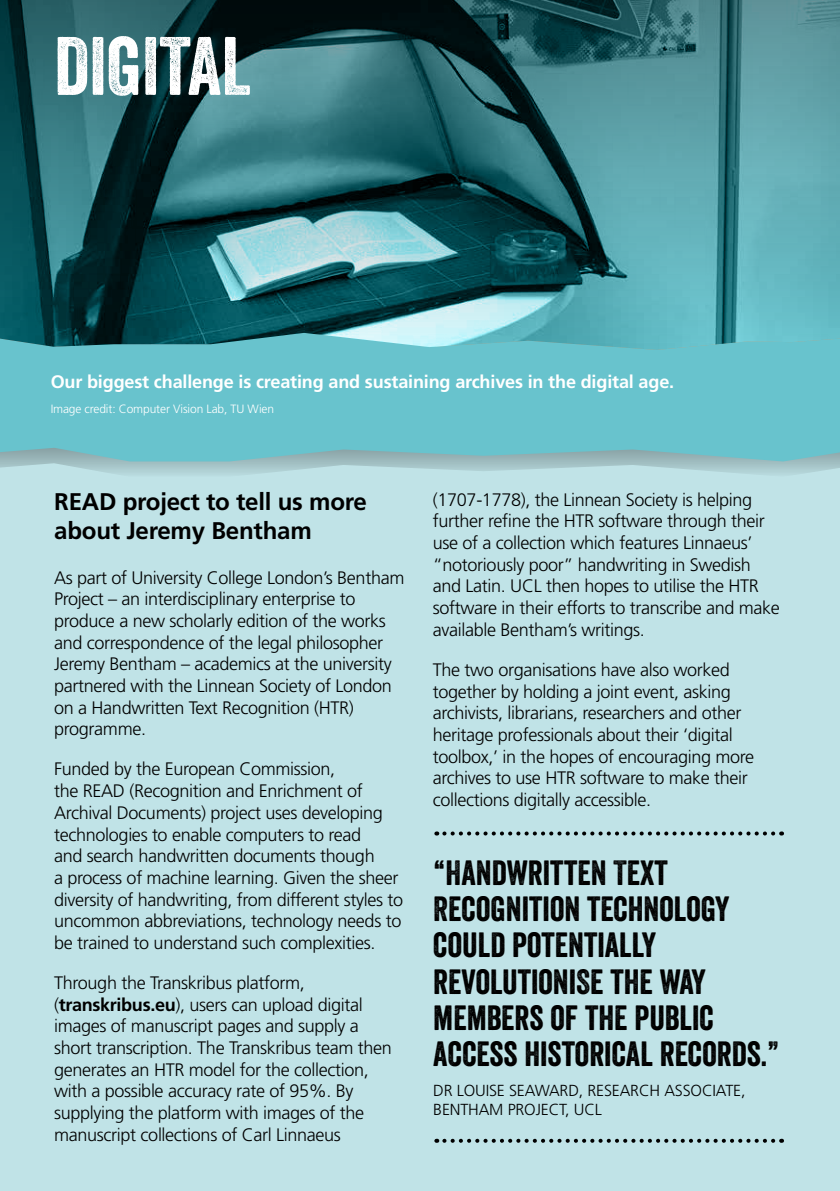
<style>
.page{position:relative;width:840px;height:1191px;background:#fff}
.page>*{position:absolute;margin:0;border:0;box-sizing:border-box;transform-origin:0 0}
.t1{font:80px "Veneer";color:#fff}
.t2{font:34px/36px "Veneer";color:#000}
.t3{font:700 24px/28.8px "Frutiger";letter-spacing:-.01em;color:#000}
.t4{font:300 18px/21.6px "Frutiger";letter-spacing:-.02em;color:#000}
.t5{font:700 18px "Frutiger";letter-spacing:-.01em;color:#fff}
.t6{font:300 16px/19.2px "Frutiger";letter-spacing:-.01em;color:#000}
.t7{font:300 12px "Frutiger";letter-spacing:-.01em;color:#fff}
.s1{font-weight:700}
</style>
<div class="page">
<div style="left:0;top:436px;width:839px;height:755px;background:#c0e3e7"></div>
<svg style="left:0;top:461px;width:839px;height:13px"></svg>
<svg style="left:444px;top:1138px;width:337px;height:4px"></svg>
<svg style="left:444px;top:831px;width:337px;height:4px"></svg>
<div style="left:0;top:350px;width:839px;height:111px;background:#68c3cd"></div>
<svg style="left:0;top:0;width:839px;height:350px;background:#367279"></svg>
<h1 class="t1" style="left:54px;top:17px;width:198px">DIGITAL</h1>
<p class="t5" style="left:51px;top:371px;width:624px">Our biggest challenge is creating and sustaining archives in the digital age.</p>
<p class="t7" style="left:51px;top:402px;width:225px">Image credit: Computer Vision Lab, TU Wien</p>
<h3 class="t3" style="left:54px;top:487px;width:314px">READ project to tell us more about Jeremy Bentham</h3>
<p class="t4" style="left:54px;top:567px;width:351px">As part of University College London’s Bentham Project – an interdisciplinary enterprise to produce a new scholarly edition of the works and correspondence of the legal philosopher Jeremy Bentham – academics at the university partnered with the Linnean Society of London on a Handwritten Text Recognition (HTR) programme.</p>
<p class="t4" style="left:54px;top:758px;width:350px">Funded by the European Commission,<br>the READ (Recognition and Enrichment of Archival Documents) project uses developing technologies to enable computers to read<br>and search handwritten documents though<br>a process of machine learning. Given the sheer diversity of handwriting, from different styles to uncommon abbreviations, technology needs to be trained to understand such complexities.</p>
<p class="t4" style="left:54px;top:972px;width:339px">Through the Transkribus platform, (<span class="s1">transkribus.eu</span>), users can upload digital images of manuscript pages and supply a short transcription. The Transkribus team then generates an HTR model for the collection, with a possible accuracy rate of 95%. By supplying the platform with images of the manuscript collections of Carl Linnaeus</p>
<p class="t4" style="left:432px;top:489px;width:348px">(1707-1778), the Linnean Society is helping further refine the HTR software through their use of a collection which features Linnaeus’ “notoriously poor” handwriting in Swedish and Latin. UCL then hopes to utilise the HTR software in their efforts to transcribe and make available Bentham’s writings.</p>
<p class="t4" style="left:432px;top:659px;width:323px">The two organisations have also worked together by holding a joint event, asking archivists, librarians, researchers and other heritage professionals about their ‘digital toolbox,’ in the hopes of encouraging more archives to use HTR software to make their collections digitally accessible.</p>
<h2 class="t2" style="left:433px;top:855px;width:347px">“HANDWRITTEN TEXT<br>RECOGNITION TECHNOLOGY<br>COULD POTENTIALLY<br>REVOLUTIONISE THE WAY<br>MEMBERS OF THE PUBLIC<br>ACCESS HISTORICAL RECORDS.”</h2>
<p class="t6" style="left:433px;top:1080px;width:313px">DR LOUISE SEAWARD, RESEARCH ASSOCIATE,<br>BENTHAM PROJECT, UCL</p>
</div>
